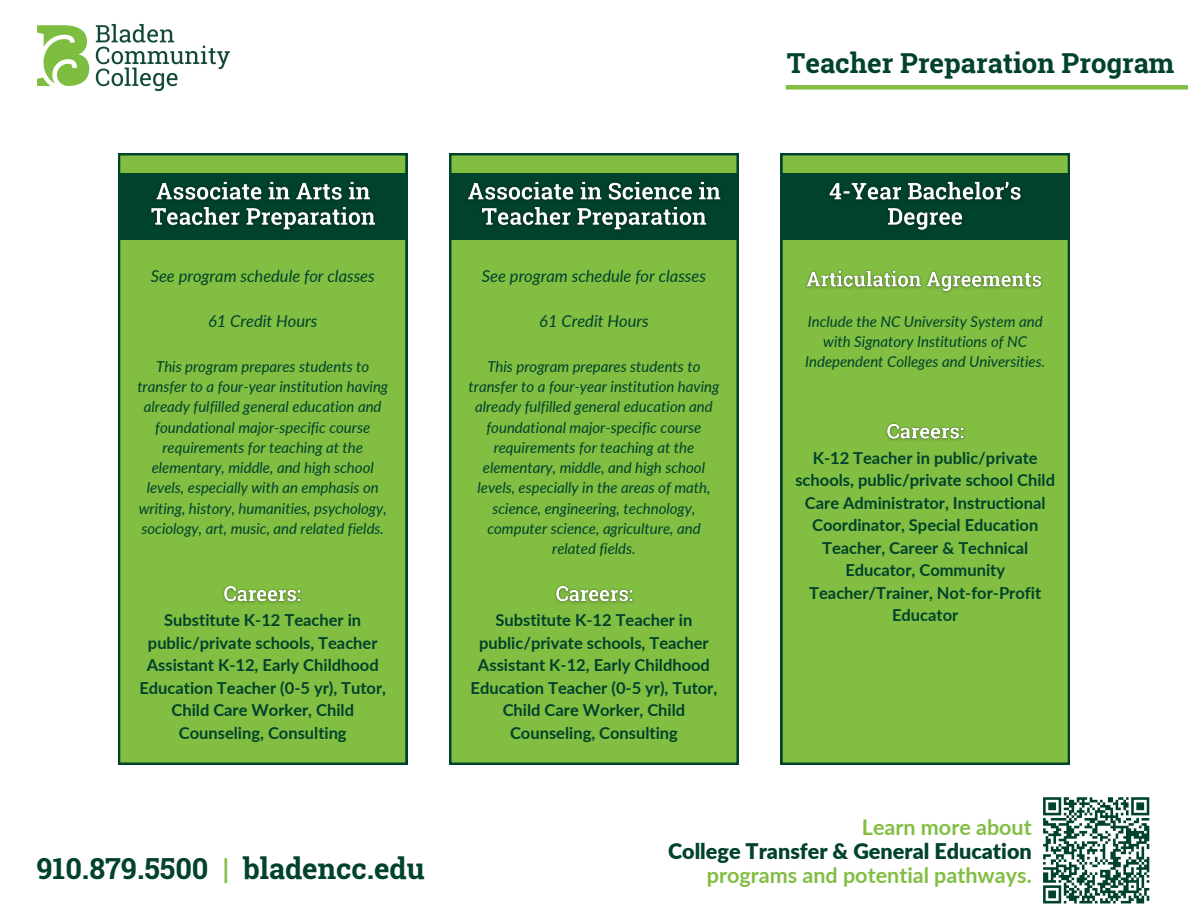
<style>
.page{position:relative;width:1188px;height:918px;background:#fff}
.page>*{position:absolute;margin:0;border:0;box-sizing:border-box;transform-origin:0 0}
.t1{font:700 29.1px "Roboto Slab";color:#00422c}
.t2{font:700 27.6px "Roboto Slab";color:#00422c}
.t3{font:700 21.6px/23.7px "Lato";color:#81be41;text-align:right}
.t4{font:700 16.5px/22.5px "Lato";color:#00422c;text-align:center}
.t5{font:italic 16.5px "Lato";color:#00422c}
.t6{font:italic 15px/20.2px "Lato";color:#00422c;text-align:center}
.s1{color:#81be41}
.s2{font-weight:900;color:#00422c}
</style>
<div class="page">
<img style="left:37px;top:24px;width:193px;height:68px">
<div style="left:786px;top:85px;width:402px;height:5px;background:#81be41"></div>
<div style="left:118px;top:153px;width:289px;height:612px;background:#81be41"></div>
<div style="left:449px;top:153px;width:289px;height:612px;background:#81be41"></div>
<div style="left:780px;top:153px;width:290px;height:612px;background:#81be41"></div>
<div style="left:118px;top:173px;width:289px;height:66px;background:#00422c"></div>
<img style="left:151px;top:181px;width:225px;height:49px">
<div style="left:449px;top:173px;width:290px;height:66px;background:#00422c"></div>
<img style="left:468px;top:181px;width:253px;height:49px">
<div style="left:780px;top:173px;width:290px;height:66px;background:#00422c"></div>
<img style="left:829px;top:181px;width:192px;height:49px">
<svg style="left:1043px;top:797px;width:107px;height:107px"></svg>
<img style="left:218px;top:579px;width:91px;height:30px">
<img style="left:549px;top:579px;width:91px;height:30px">
<img style="left:800px;top:265px;width:248px;height:33px">
<img style="left:880px;top:416px;width:91px;height:30px">
<h1 class="t2" style="left:787px;top:44px;width:389px">Teacher Preparation Program</h1>
<p class="t5" style="left:151px;top:266px;width:226px">See program schedule for classes</p>
<h4 class="t5" style="left:208px;top:311px;width:111px">61 Credit Hours</h4>
<p class="t6" style="left:137px;top:356px;width:252px">This program prepares students to transfer to a four-year institution having already fulfilled general education and foundational major-specific course requirements for teaching at the elementary, middle, and high school levels, especially with an emphasis on writing, history, humanities, psychology, sociology, art, music, and related fields.</p>
<p class="t5" style="left:482px;top:266px;width:226px">See program schedule for classes</p>
<p class="t5" style="left:539px;top:311px;width:111px">61 Credit Hours</p>
<h4 class="t6" style="left:469px;top:356px;width:252px">This program prepares students to transfer to a four-year institution having already fulfilled general education and foundational major-specific course requirements for teaching at the elementary, middle, and high school levels, especially in the areas of math, science, engineering, technology, computer science, agriculture, and related fields.</h4>
<p class="t4" style="left:139px;top:609px;width:248px">Substitute K-12 Teacher in public/private schools, Teacher<br>Assistant K-12, Early Childhood<br>Education Teacher (0-5 yr), Tutor,<br>Child Care Worker, Child<br>Counseling, Consulting</p>
<h4 class="t4" style="left:471px;top:609px;width:248px">Substitute K-12 Teacher in public/private schools, Teacher<br>Assistant K-12, Early Childhood<br>Education Teacher (0-5 yr), Tutor,<br>Child Care Worker, Child<br>Counseling, Consulting</h4>
<h2 class="t6" style="left:805px;top:311px;width:242px">Include the NC University System and with Signatory Institutions of NC<br>Independent Colleges and Universities.</h2>
<h1 class="t4" style="left:795px;top:446px;width:261px">K-12 Teacher in public/private schools, public/private school Child<br>Care Administrator, Instructional<br>Coordinator, Special Education<br>Teacher, Career &amp; Technical<br>Educator, Community<br>Teacher/Trainer, Not-for-Profit<br>Educator</h1>
<p class="t1" style="left:36px;top:849px;width:390px">910.879.5500 <span class="s1">|</span> bladencc.edu</p>
<p class="t3" style="left:668px;top:815px;width:365px">Learn more about<br><span class="s2">College Transfer &amp; General Education </span>programs and potential pathways.</p>
</div>
